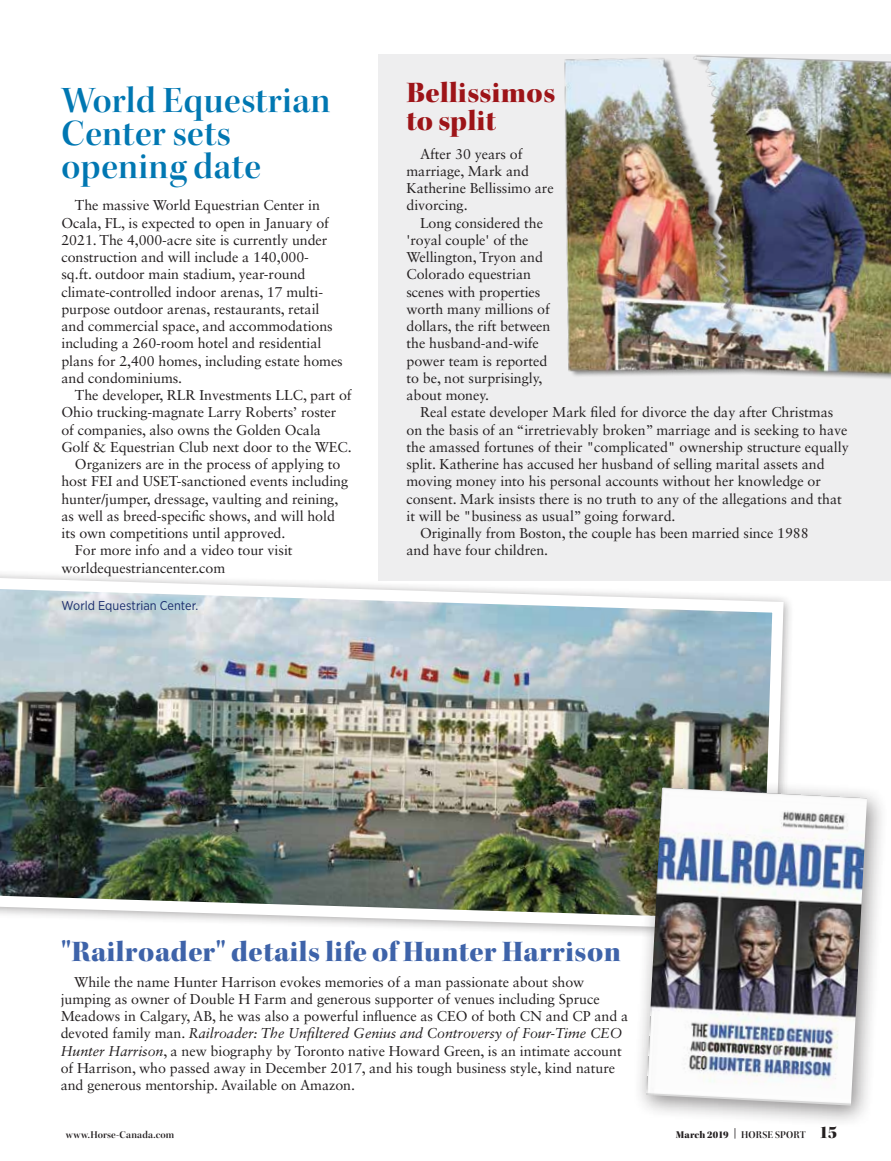
<style>
.page{position:relative;width:891px;height:1161px;background:#fff}
.page>*{position:absolute;margin:0;border:0;box-sizing:border-box;transform-origin:0 0}
.t1{font:37.5px/33px "Kepler Std Semibold Disp";letter-spacing:.015em;color:#0077b2}
.t2{font:30px "Kepler Std Black Disp";letter-spacing:.01em;color:#3e63a9}
.t3{font:30px/28.5px "Kepler Std Black Disp";letter-spacing:.01em;color:#9d1418}
.t4{font:14.25px/17.2px "Sabon LT Std";letter-spacing:-.005em;color:#231f20}
.t5{font:12.75px "Gotham Narrow";color:#192b6c}
.t6{font:10.5px "Kepler Std Black Disp";letter-spacing:.015em;color:#231f20}
.t7{font:10.5px "Kepler Std Semibold Disp";letter-spacing:.02em;color:#231f20}
.s1{font-style:italic}
.s2{font-family:"Kepler Std Semibold Disp"}
.s3{font-size:18px}
</style>
<div class="page">
<div style="left:378px;top:54px;width:513px;height:526px;background:#eeeeef"></div>
<div style="left:0;top:568px;width:795px;height:374px;background:#231f20;opacity:.4"></div>
<img style="left:0;top:571px;width:789px;height:365px">
<div style="left:632px;top:775px;width:256px;height:353px;background:#231f20;opacity:.5"></div>
<img style="left:646px;top:788px;width:221px;height:318px">
<img style="left:564px;top:55px;width:327px;height:324px">
<h1 class="t1" style="left:61px;top:84px;width:271px">World Equestrian<br>Center sets opening date</h1>
<p class="t4" style="left:61px;top:197px;width:283px;text-indent:13px">The massive World Equestrian Center in Ocala, FL, is expected to open in January of 2021. The 4,000-acre site is currently under construction and will include a 140,000- sq.ft. outdoor main stadium, year-round climate-controlled indoor arenas, 17 multi&shy;purpose outdoor arenas, restaurants, retail and commercial space, and accommodations including a 260-room hotel and residential plans for 2,400 homes, including estate homes and condominiums.</p>
<p class="t4" style="left:75px;top:386px;width:278px">The developer, RLR Investments LLC, part of</p>
<p class="t4" style="left:61px;top:404px;width:276px">Ohio trucking-magnate Larry Roberts’ roster</p>
<p class="t4" style="left:61px;top:421px;width:261px">of companies, also owns the Golden Ocala</p>
<p class="t4" style="left:61px;top:438px;width:292px">Golf &amp; Equestrian Club next door to the WEC.</p>
<p class="t4" style="left:75px;top:455px;width:267px">Organizers are in the process of applying to</p>
<p class="t4" style="left:61px;top:473px;width:288px">host FEI and USET-sanctioned events including</p>
<p class="t4" style="left:61px;top:490px;width:278px">hunter/jumper, dressage, vaulting and reining,</p>
<p class="t4" style="left:61px;top:507px;width:275px">as well as breed-specific shows, and will hold</p>
<p class="t4" style="left:61px;top:524px;width:225px">its own competitions until approved.</p>
<p class="t4" style="left:75px;top:542px;width:219px">For more info and a video tour visit</p>
<p class="t4" style="left:61px;top:559px;width:165px">worldequestriancenter.com</p>
<p class="t5" style="left:62px;top:598px;width:138px">World Equestrian Center.</p>
<h2 class="t3" style="left:406px;top:79px;width:150px">Bellissimos to split</h2>
<p class="t4" style="left:407px;top:145px;width:149px;text-indent:13px">After 30 years of marriage, Mark and<br>Katherine Bellissimo are divorcing.</p>
<p class="t4" style="left:407px;top:214px;width:146px;text-indent:13px">Long considered the 'royal couple' of the<br>Wellington, Tryon and<br>Colorado equestrian scenes with properties worth many millions of dollars, the rift between the husband-and-wife power team is reported to be, not surprisingly, about money.</p>
<p class="t4" style="left:420px;top:404px;width:415px">Real estate developer Mark filed for divorce the day after Christmas</p>
<p class="t4" style="left:407px;top:421px;width:442px">on the basis of an “irretrievably broken” marriage and is seeking to have</p>
<p class="t4" style="left:407px;top:438px;width:444px">the amassed fortunes of their "complicated" ownership structure equally</p>
<p class="t4" style="left:407px;top:455px;width:420px">split. Katherine has accused her husband of selling marital assets and</p>
<p class="t4" style="left:407px;top:473px;width:416px">moving money into his personal accounts without her knowledge or</p>
<p class="t4" style="left:407px;top:490px;width:437px">consent. Mark insists there is no truth to any of the allegations and that</p>
<p class="t4" style="left:407px;top:507px;width:271px">it will be "business as usual” going forward.</p>
<p class="t4" style="left:420px;top:525px;width:390px">Originally from Boston, the couple has been married since 1988</p>
<p class="t4" style="left:407px;top:542px;width:143px">and have four children.</p>
<h2 class="t2" style="left:61px;top:934px;width:562px">"Railroader" details life of Hunter Harrison</h2>
<p class="t4" style="left:61px;top:973px;width:569px;text-indent:13px">While the name Hunter Harrison evokes memories of a man passionate about show jumping as owner of Double H Farm and generous supporter of venues including Spruce Meadows in Calgary, AB, he was also a powerful influence as CEO of both CN and CP and a devoted family man. <span class="s1">Railroader: The Unfiltered Genius and Controversy of Four-Time CEO Hunter Harrison</span>, a new biography by Toronto native Howard Green, is an intimate account of Harrison, who passed away in December 2017, and his tough business style, kind nature and generous mentorship. Available on Amazon.</p>
<p class="t7" style="left:66px;top:1128px;width:110px">www.Horse-Canada.com</p>
<p class="t6" style="left:676px;top:1128px;width:163px">March 2019 | <span class="s2">HORSE SPORT</span> <span class="s3">15</span></p>
</div>
